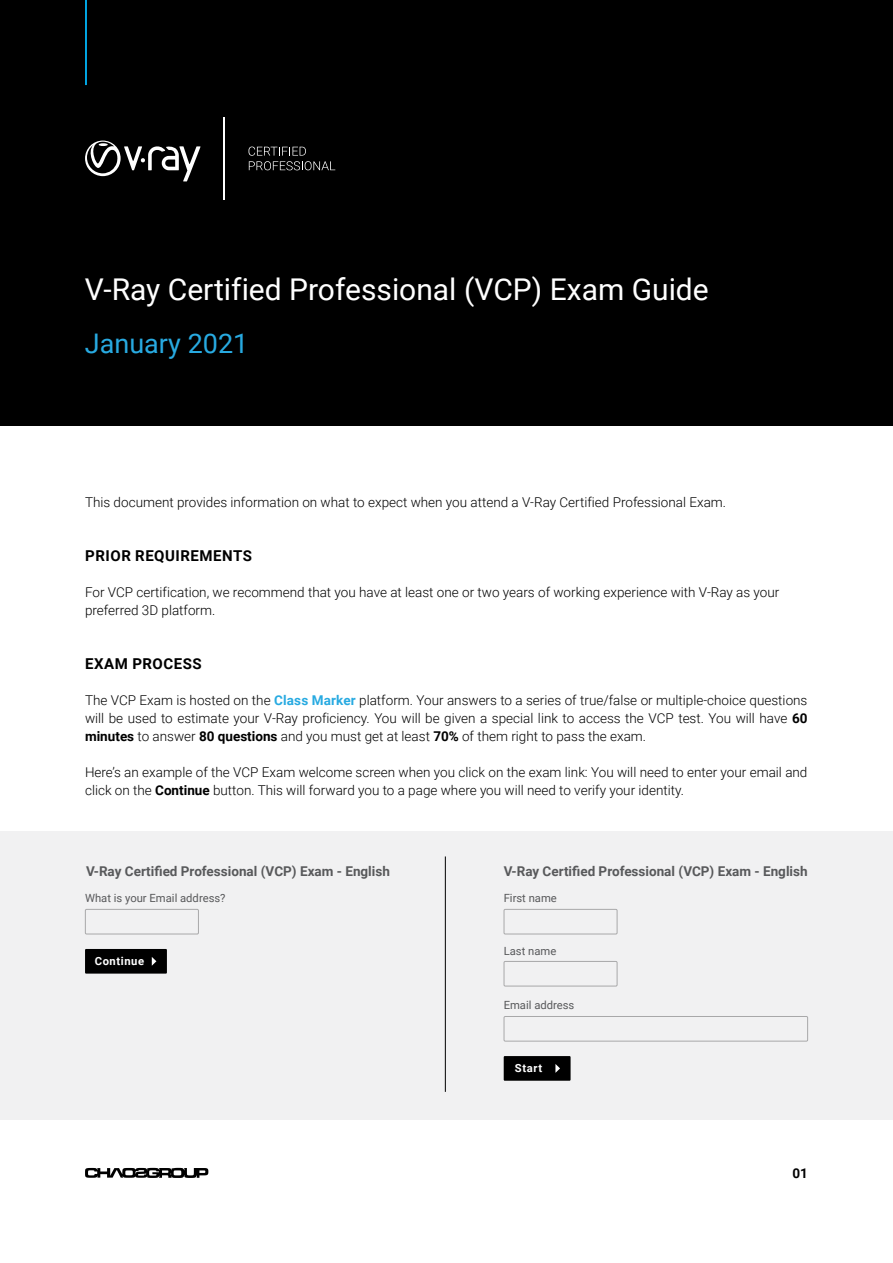
<style>
.page{position:relative;width:893px;height:1263px;background:#fff}
.page>*{position:absolute;margin:0;border:0;box-sizing:border-box;transform-origin:0 0}
.t1{font:30px "Roboto";color:#fff}
.t2{font:27px "Roboto";color:#28aae1}
.t3{font:700 15px "Roboto";letter-spacing:.035em;color:#000}
.t4{font:300 13.5px/18px "Roboto";color:#000}
.t5{font:700 13.5px "Roboto";color:#58595b}
.t6{font:700 13.5px "Roboto";color:#000}
.t7{font:11.25px "Roboto";color:#58595b}
.t8{font:700 11.25px "Roboto";letter-spacing:.05em;color:#fff}
.s1{font-weight:700;color:#28aae1}
.s2{font-weight:700}
</style>
<div class="page">
<div style="left:0;top:0;width:893px;height:425px;background:#000"></div>
<hr style="left:85px;top:0;width:2px;height:85px;background:#00aeef">
<svg style="left:85px;top:1168px;width:123px;height:10px"></svg>
<svg style="left:85px;top:141px;width:116px;height:40px"></svg>
<hr style="left:224px;top:117px;width:1px;height:83px;background:#fff">
<svg style="left:249px;top:147px;width:86px;height:23px"></svg>
<div style="left:0;top:832px;width:893px;height:288px;background:#f1f1f2"></div>
<div style="left:85px;top:909px;width:114px;height:25px;border:1px solid #a8a8a9"></div>
<div style="left:504px;top:909px;width:113px;height:25px;border:1px solid #a8a8a9"></div>
<div style="left:504px;top:961px;width:113px;height:25px;border:1px solid #a8a8a9"></div>
<div style="left:504px;top:1016px;width:304px;height:25px;border:1px solid #a8a8a9"></div>
<div style="left:85px;top:949px;width:82px;height:24px;background:#000"></div>
<div style="left:504px;top:1056px;width:67px;height:25px;background:#000"></div>
<svg style="left:152px;top:957px;width:4px;height:9px"></svg>
<svg style="left:555px;top:1064px;width:5px;height:9px"></svg>
<hr style="left:445px;top:856px;width:1px;height:236px;background:#000">
<h1 class="t1" style="left:85px;top:268px;width:625px">V-Ray Certified Professional (VCP) Exam Guide</h1>
<h2 class="t2" style="left:85px;top:324px;width:165px">January 2021</h2>
<p class="t4" style="left:85px;top:493px;width:643px">This document provides information on what to expect when you attend a V-Ray Certified Professional Exam.</p>
<p class="t3" style="left:85px;top:545px;width:168px">PRIOR REQUIREMENTS</p>
<p class="t4" style="left:85px;top:583px;width:696px">For VCP certification, we recommend that you have at least one or two years of working experience with V-Ray as your preferred 3D platform.</p>
<p class="t3" style="left:85px;top:653px;width:118px">EXAM PROCESS</p>
<p class="t4" style="left:85px;top:691px;width:724px;text-align:justify">The VCP Exam is hosted on the <span class="s1">Class Marker</span> platform. Your answers to a series of true/false or multiple-choice questions will be used to estimate your V-Ray proficiency. You will be given a special link to access the VCP test. You will have <span class="s2">60 minutes</span> to answer <span class="s2">80 questions</span> and you must get at least <span class="s2">70%</span> of them right to pass the exam.</p>
<p class="t4" style="left:85px;top:763px;width:724px">Here’s an example of the VCP Exam welcome screen when you click on the exam link: You will need to enter your email and click on the <span class="s2">Continue</span> button. This will forward you to a page where you will need to verify your identity.</p>
<p class="t5" style="left:86px;top:861px;width:305px">V-Ray Certified Professional (VCP) Exam - English</p>
<p class="t5" style="left:504px;top:861px;width:305px">V-Ray Certified Professional (VCP) Exam - English</p>
<p class="t7" style="left:85px;top:890px;width:142px">What is your Email address?</p>
<p class="t7" style="left:504px;top:890px;width:55px">First name</p>
<p class="t8" style="left:95px;top:953px;width:51px">Continue</p>
<p class="t7" style="left:504px;top:943px;width:54px">Last name</p>
<p class="t7" style="left:504px;top:997px;width:72px">Email address</p>
<p class="t8" style="left:515px;top:1060px;width:29px">Start</p>
<p class="t6" style="left:792px;top:1164px;width:17px">01</p>
</div>
